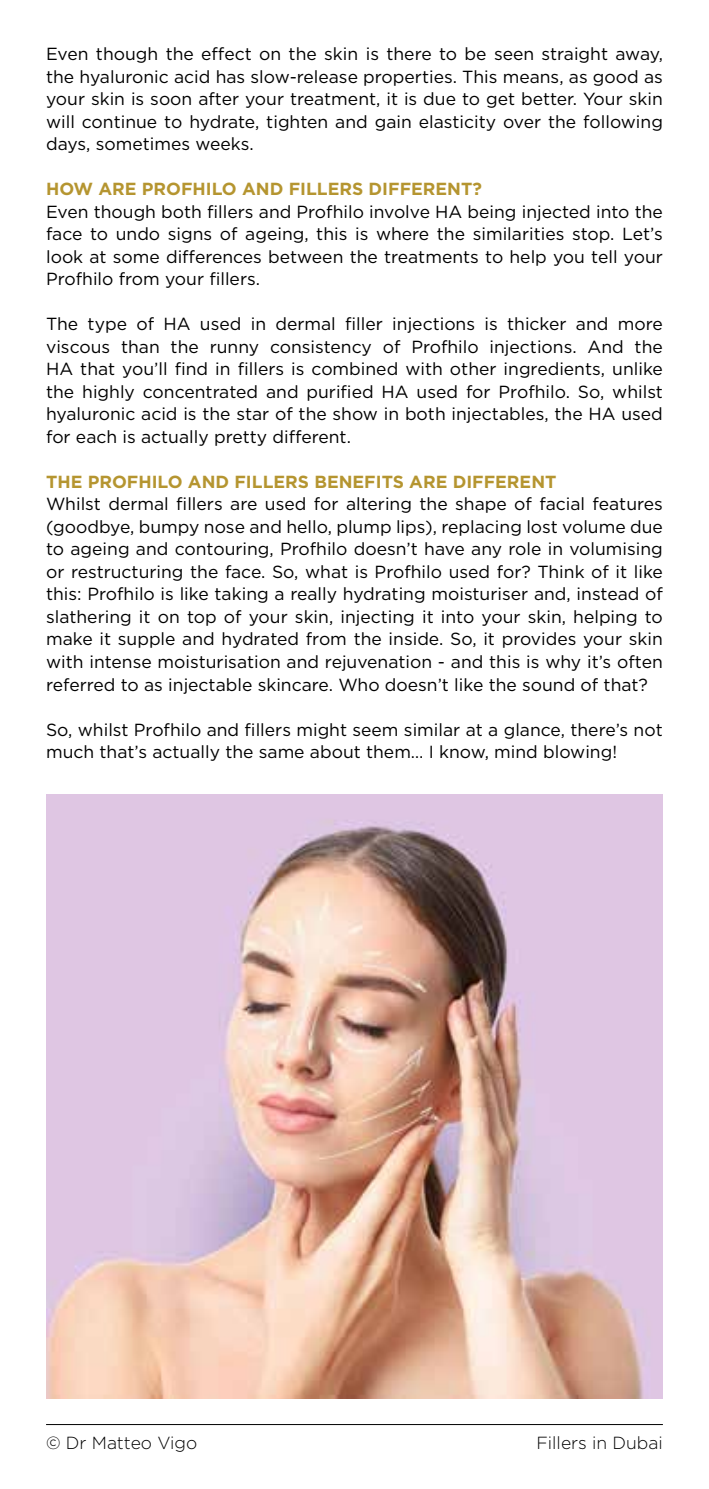
<style>
.page{position:relative;width:709px;height:1489px;background:#fff}
.page>*{position:absolute;margin:0;border:0;box-sizing:border-box;transform-origin:0 0}
.t1{font:17.5px/22.5px "Gotham";color:#000;text-align:justify}
.t2{font:700 17.5px "Gotham";color:#b59530}
.t3{font:300 17.5px "Gotham";color:#000}
</style>
<div class="page">
<hr style="left:46px;top:1423px;width:617px;height:1px;background:#000">
<img style="left:46px;top:794px;width:617px;height:604px">
<p class="t1" style="left:46px;top:42px;width:618px">Even though the effect on the skin is there to be seen straight away, the hyaluronic acid has slow-release properties. This means, as good as your skin is soon after your treatment, it is due to get better. Your skin will continue to hydrate, tighten and gain elasticity over the following days, sometimes weeks.</p>
<p class="t2" style="left:46px;top:177px;width:437px">HOW ARE PROFHILO AND FILLERS DIFFERENT?</p>
<p class="t1" style="left:46px;top:200px;width:618px">Even though both fillers and Profhilo involve HA being injected into the face to undo signs of ageing, this is where the similarities stop. Let’s look at some differences between the treatments to help you tell your Profhilo from your fillers.</p>
<p class="t1" style="left:46px;top:312px;width:618px">The type of HA used in dermal filler injections is thicker and more viscous than the runny consistency of Profhilo injections. And the HA that you’ll find in fillers is combined with other ingredients, unlike the highly concentrated and purified HA used for Profhilo. So, whilst hyaluronic acid is the star of the show in both injectables, the HA used for each is actually pretty different.</p>
<p class="t2" style="left:46px;top:470px;width:512px">THE PROFHILO AND FILLERS BENEFITS ARE DIFFERENT</p>
<p class="t1" style="left:46px;top:492px;width:618px">Whilst dermal fillers are used for altering the shape of facial features (goodbye, bumpy nose and hello, plump lips), replacing lost volume due to ageing and contouring, Profhilo doesn’t have any role in volumising or restructuring the face. So, what is Profhilo used for? Think of it like this: Profhilo is like taking a really hydrating moisturiser and, instead of slathering it on top of your skin, injecting it into your skin, helping to make it supple and hydrated from the inside. So, it provides your skin with intense moisturisation and rejuvenation - and this is why it’s often referred to as injectable skincare. Who doesn’t like the sound of that?</p>
<p class="t1" style="left:46px;top:717px;width:618px">So, whilst Profhilo and fillers might seem similar at a glance, there’s not much that’s actually the same about them… I know, mind blowing!</p>
<p class="t3" style="left:46px;top:1431px;width:153px">© Dr Matteo Vigo</p>
<p class="t3" style="left:536px;top:1431px;width:128px">Fillers in Dubai</p>
</div>
